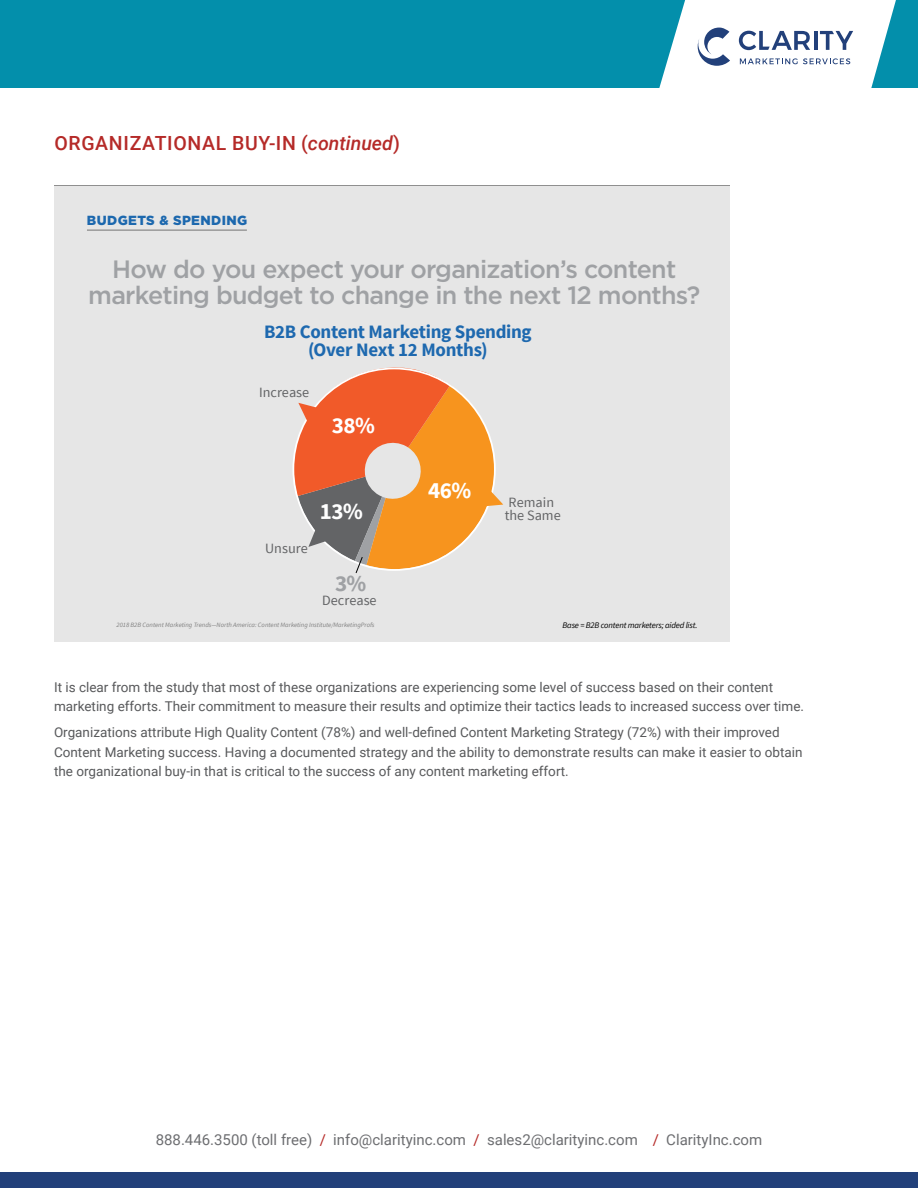
<style>
.page{position:relative;width:918px;height:1188px;background:#fff}
.page>*{position:absolute;margin:0;border:0;box-sizing:border-box;transform-origin:0 0}
.t1{font:500 25.05px/25.7px "Gotham";letter-spacing:-.03em;color:#9fa1a4;text-align:center}
.t2{font:700 23.1px "Source Sans Pro";color:#fff}
.t3{font:700 23.1px "Source Sans Pro";color:#9fa1a4}
.t4{font:500 19.5px "Roboto";letter-spacing:.035em;color:#b52a28}
.t5{font:700 18.9px/18.9px "Source Sans Pro";letter-spacing:-.015em;color:#1e69af;text-align:center}
.t6{font:15px "Roboto";color:#6d6e71}
.t7{font:14.25px/13.6px "Source Sans Pro";color:#636466}
.t8{font:13.5px/19.5px "Roboto";color:#58595b}
.t9{font:900 13.2px "Gotham";letter-spacing:.03em;color:#1c68ae}
.t10{font:italic 8.55px "Source Sans Pro";letter-spacing:-.02em;color:#000}
.t11{font:italic 6.6px "Source Sans Pro";color:#808080}
.s1{font-style:italic}
.s2{color:#b52a28}
</style>
<div class="page">
<div style="left:0;top:0;width:918px;height:88px;background:#038fab"></div>
<svg style="left:659px;top:0;width:237px;height:88px;background:#d3e4ec"></svg>
<div style="left:0;top:1173px;width:918px;height:15px;background:#22407a"></div>
<div style="left:54px;top:186px;width:675px;height:456px;background:#e6e6e6"></div>
<hr style="left:87px;top:230px;width:160px;height:1px;background:#737373">
<svg style="left:292px;top:367px;width:211px;height:206px"></svg>
<h3 class="t4" style="left:54px;top:129px;width:347px">ORGANIZATIONAL BUY-IN (<span class="s1">continued</span>)</h3>
<p class="t9" style="left:87px;top:212px;width:162px">BUDGETS &amp; SPENDING</p>
<h1 class="t1" style="left:88px;top:256px;width:613px">How do you expect your organization’s content marketing budget to change in the next 12 months?</h1>
<h3 class="t5" style="left:264px;top:323px;width:269px">B2B Content Marketing Spending (Over Next 12 Months)</h3>
<p class="t7" style="left:259px;top:386px;width:52px">Increase</p>
<h2 class="t2" style="left:332px;top:410px;width:44px">38%</h2>
<p class="t7" style="left:265px;top:542px;width:44px">Unsure</p>
<h2 class="t3" style="left:335px;top:568px;width:33px">3%</h2>
<p class="t7" style="left:322px;top:593px;width:56px">Decrease</p>
<p class="t11" style="left:117px;top:620px;width:260px">2018 B2B Content Marketing Trends—North America: Content Marketing Institute/MarketingProfs</p>
<h2 class="t2" style="left:428px;top:475px;width:44px">46%</h2>
<p class="t7" style="left:505px;top:495px;width:58px">Remain the Same</p>
<p class="t10" style="left:562px;top:620px;width:137px">Base = B2B content marketers; aided list.</p>
<p class="t8" style="left:54px;top:677px;width:752px">It is clear from the study that most of these organizations are experiencing some level of success based on their content marketing efforts. Their commitment to measure their results and optimize their tactics leads to increased success over time.</p>
<p class="t8" style="left:54px;top:722px;width:750px">Organizations attribute High Quality Content (78%) and well-defined Content Marketing Strategy (72%) with their improved<br>Content Marketing success. Having a documented strategy and the ability to demonstrate results can make it easier to obtain the organizational buy-in that is critical to the success of any content marketing effort.</p>
<p class="t6" style="left:156px;top:1129px;width:608px">888.446.3500 (toll free) <span class="s2">/</span> info@clarityinc.com <span class="s2">/</span> sales2@clarityinc.com <span class="s2">/</span> ClarityInc.com</p>
</div>
